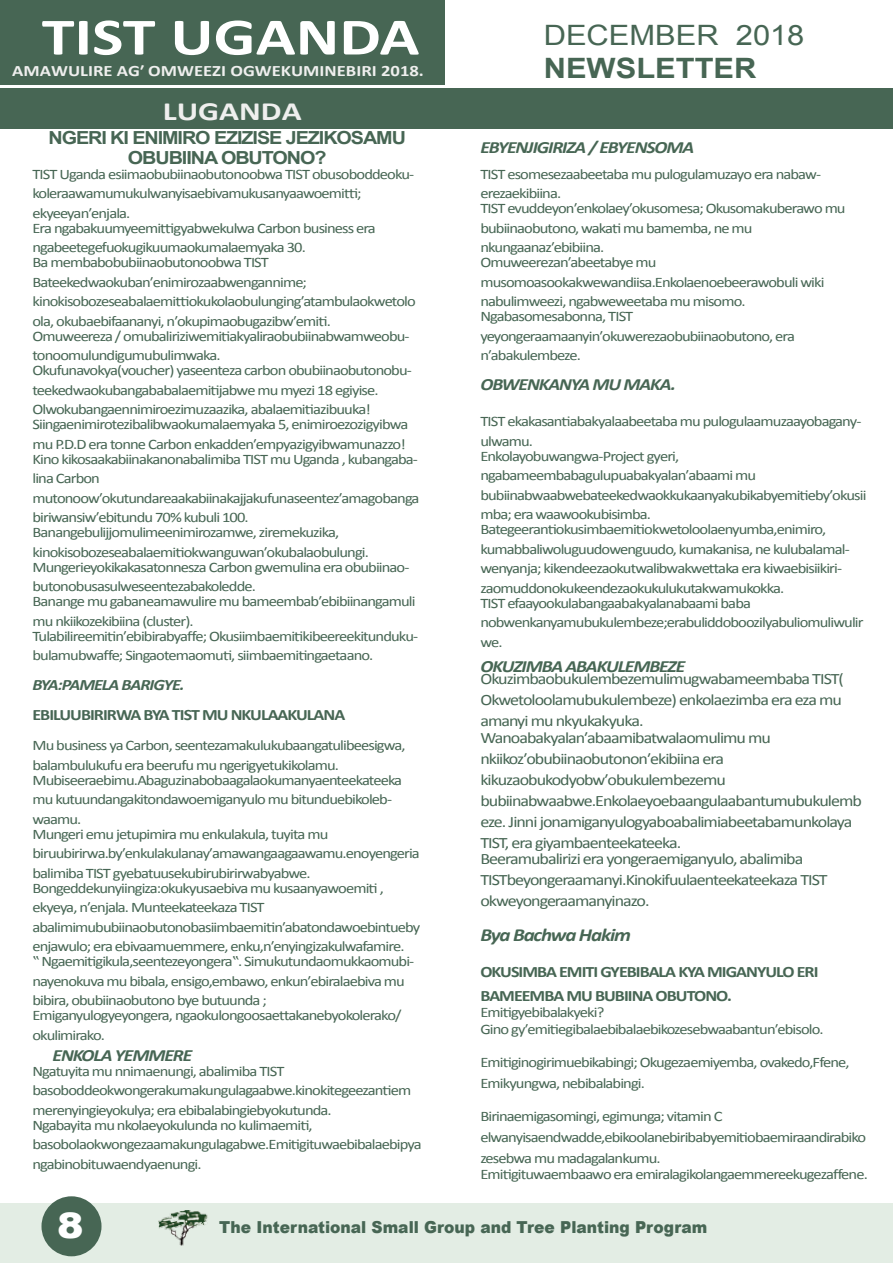
<style>
.page{position:relative;width:893px;height:1263px;background:#fff}
.page>*{position:absolute;margin:0;border:0;box-sizing:border-box;transform-origin:0 0}
.t1{font:700 52.95px "Calibri";color:#fff;scale:1.25 1}
.t2{font:900 35.25px "Arial";color:#fff;scale:1.13 1}
.t3{font:28.05px "Arial";color:#476654;scale:1.1 1}
.t4{font:700 28.05px "Arial";color:#476654;scale:1.1 1}
.t5{font:700 26.4px "Calibri";color:#efefee;scale:1.25 1}
.t6{font:italic 700 18.45px "Calibri";letter-spacing:-.055em;color:#476654;scale:1.14 1}
.t7{font:700 18px/19.5px "Arial";letter-spacing:-.055em;color:#476654;text-align:center;scale:1.1 1}
.t8{font:italic 700 17.1px "Calibri";letter-spacing:-.055em;color:#476654;scale:1.14 1}
.t9{font:900 16.5px "Arial";color:#476654;scale:.94 1}
.t10{font:15.9px/21px "Calibri";letter-spacing:-.055em;color:#476654;scale:1.14 1}
.t11{font:700 15.9px/24px "Calibri";letter-spacing:-.055em;color:#476654;scale:1.14 1}
.t12{font:700 15.9px "Calibri";color:#efefee;scale:1.18 1}
.t13{font:italic 700 15.9px "Calibri";letter-spacing:-.055em;color:#476654;scale:1.14 1}
.t14{font:14.55px/19.5px "Calibri";letter-spacing:-.055em;color:#476654;scale:1.14 1}
</style>
<div class="page">
<div style="left:0;top:0;width:445px;height:84px;background:#476654"></div>
<div style="left:0;top:1203px;width:893px;height:60px;background:#e3ede4"></div>
<div style="left:42px;top:1196px;width:60px;height:60px;background:#476654;border-radius:50%"></div>
<img style="left:158px;top:1210px;width:50px;height:36px">
<div style="left:0;top:88px;width:893px;height:41px;background:#476654"></div>
<h1 class="t1" style="left:42px;top:3px;width:304px">TIST UGANDA</h1>
<p class="t12" style="left:12px;top:61px;width:350px">AMAWULIRE AGʹ OMWEEZI OGWEKUMINEBIRI 2018.</p>
<h3 class="t5" style="left:163px;top:95px;width:113px">LUGANDA</h3>
<p class="t7" style="left:48px;top:129px;width:327px">NGERI KI ENIMIRO EZIZISE JEZIKOSAMU<br>OBUBIINA OBUTONO?</p>
<p class="t14" style="left:32px;top:164px;width:336px">TIST Uganda esiimaobubiinaobutonoobwa TIST obusoboddeoku&shy;koleraawamumukulwanyisaebivamukusanyaawoemitti; ekyeeyanʹenjala.</p>
<p class="t14" style="left:32px;top:218px;width:303px">Era ngabakuumyeemittigyabwekulwa Carbon business era ngabeetegefuokugikuumaokumalaemyaka 30.</p>
<p class="t14" style="left:32px;top:253px;width:338px">Ba membabobubiinaobutonoobwa TIST Bateekedwaokubanʹenimirozaabwengannime; kinokisobozeseabalaemittiokukolaobulungingʹatambulaokwetolo ola, okubaebifaananyi, nʹokupimaobugazibwʹemiti.</p>
<p class="t14" style="left:32px;top:326px;width:332px">Omuweereza / omubaliriziwemitiakyaliraobubiinabwamweobu&shy;tonoomulundigumubulimwaka.</p>
<p class="t14" style="left:32px;top:361px;width:334px">Okufunavokya(voucher) yaseenteza carbon obubiinaobutonobu&shy;teekedwaokubangababalaemitijabwe mu myezi 18 egiyise.<br>Olwokubangaennimiroezimuzaazika, abalaemitiazibuuka!</p>
<p class="t14" style="left:32px;top:415px;width:331px">Siingaenimirotezibalibwaokumalaemyaka 5, enimiroezozigyibwa mu P.D.D era tonne Carbon enkaddenʹempyazigyibwamunazzo!</p>
<p class="t14" style="left:32px;top:449px;width:341px">Kino kikosaakabiinakanonabalimiba TIST mu Uganda , kubangaba&shy;lina Carbon mutonoowʹokutundareaakabiinakajjakufunaseentezʹamagobanga biriwansiwʹebitundu 70% kubuli 100.</p>
<p class="t14" style="left:32px;top:523px;width:297px">Banangebulijjomulimeenimirozamwe, ziremekuzika, kinokisobozeseabalaemitiokwanguwanʹokubalaobulungi.</p>
<p class="t14" style="left:32px;top:557px;width:332px">Mungerieyokikakasatonnesza Carbon gwemulina era obubiinao&shy;butonobusasulweseentezabakoledde.</p>
<p class="t14" style="left:32px;top:592px;width:337px">Banange mu gabaneamawulire mu bameembabʹebibiinangamuli mu nkiikozekibiina (cluster).</p>
<p class="t14" style="left:32px;top:626px;width:340px">Tulabilireemitinʹebibirabyaffe; Okusiimbaemitikibeereekitunduku&shy;bulamubwaffe; Singaotemaomuti, siimbaemitingaetaano.</p>
<p class="t13" style="left:32px;top:675px;width:135px">BYA:PAMELA BARIGYE.</p>
<p class="t11" style="left:32px;top:703px;width:276px">EBILUUBIRIRWA BYA TIST MU NKULAAKULANA</p>
<p class="t14" style="left:32px;top:736px;width:329px">Mu business ya Carbon, seentezamakulukubaangatulibeesigwa, balambulukufu era beerufu mu ngerigyetukikolamu.</p>
<p class="t14" style="left:32px;top:770px;width:326px">Mubiseeraebimu.Abaguzinabobaagalaokumanyaenteekateeka mu kutuundangakitondawoemiganyulo mu bitunduebikoleb&shy;waamu.</p>
<p class="t14" style="left:32px;top:824px;width:341px">Mungeri emu jetupimira mu enkulakula, tuyita mu biruubirirwa.byʹenkulakulanayʹamawangaagaawamu.enoyengeria balimiba TIST gyebatuusekubirubirirwabyabwe.</p>
<p class="t14" style="left:32px;top:878px;width:342px">Bongeddekunyiingiza:okukyusaebiva mu kusaanyawoemiti , ekyeya, nʹenjala. Munteekateekaza TIST abalimimububiinaobutonobasiimbaemitinʹabatondawoebintueby enjawulo; era ebivaamuemmere, enku,nʹenyingizakulwafamire.</p>
<p class="t14" style="left:32px;top:952px;width:336px">‟ Ngaemitigikula,seentezeyongera‟. Simukutundaomukkaomubi&shy;nayenokuva mu bibala, ensigo,embawo, enkunʹebiralaebiva mu bibira, obubiinaobutono bye butuunda ;</p>
<p class="t14" style="left:32px;top:1006px;width:325px">Emiganyulogyeyongera, ngaokulongoosaettakanebyokolerako/ okulimirako.</p>
<p class="t8" style="left:53px;top:1044px;width:124px">ENKOLA YEMMERE</p>
<p class="t14" style="left:32px;top:1061px;width:334px">Ngatuyita mu nnimaenungi, abalimiba TIST basoboddeokwongerakumakungulagaabwe.kinokitegeezantiem merenyingieyokulya; era ebibalabingiebyokutunda.</p>
<p class="t14" style="left:32px;top:1115px;width:343px">Ngabayita mu nkolaeyokulunda no kulimaemiti, basobolaokwongezaamakungulagabwe.Emitigituwaebibalaebipya ngabinobituwaendyaenungi.</p>
<h3 class="t3" style="left:544px;top:17px;width:238px">DECEMBER 2018</h3>
<h3 class="t4" style="left:544px;top:50px;width:195px">NEWSLETTER</h3>
<p class="t8" style="left:480px;top:137px;width:189px">EBYENJIGIRIZA / EBYENSOMA</p>
<p class="t14" style="left:480px;top:164px;width:300px">TIST esomesezaabeetaba mu pulogulamuzayo era nabaw&shy;erezaekibiina.</p>
<p class="t14" style="left:480px;top:199px;width:322px">TIST evuddeyonʹenkolaeyʹokusomesa; Okusomakuberawo mu bubiinaobutono, wakati mu bamemba, ne mu nkungaanazʹebibiina.</p>
<p class="t14" style="left:480px;top:253px;width:303px">Omuweerezanʹabeetabye mu musomoasookakwewandiisa.Enkolaenoebeerawobuli wiki nabulimweezi, ngabweweetaba mu misomo.</p>
<p class="t14" style="left:480px;top:307px;width:277px">Ngabasomesabonna, TIST yeyongeraamaanyinʹokuwerezaobubiinaobutono, era nʹabakulembeze.</p>
<p class="t8" style="left:480px;top:374px;width:173px">OBWENKANYA MU MAKA.</p>
<p class="t14" style="left:480px;top:412px;width:336px">TIST ekakasantiabakyalaabeetaba mu pulogulaamuzaayobagany&shy;ulwamu.</p>
<p class="t14" style="left:480px;top:446px;width:340px">Enkolayobuwangwa-Project gyeri, ngabameembabagulupuabakyalanʹabaami mu bubiinabwaabwebateekedwaokkukaanyakubikabyemitiebyʹokusii mba; era waawookubisimba.</p>
<p class="t14" style="left:480px;top:520px;width:325px">Bategeerantiokusimbaemitiokwetoloolaenyumba,enimiro, kumabbaliwoluguudowenguudo, kumakanisa, ne kulubalamal&shy;wenyanja; kikendeezaokutwalibwakwettaka era kiwaebisiikiri&shy;zaomuddonokukeendezaokukulukutakwamukokka.</p>
<p class="t14" style="left:480px;top:593px;width:338px">TIST efaayookulabangaabakyalanabaami baba nobwenkanyamubukulembeze;erabuliddoboozilyabuliomuliwulir we.</p>
<p class="t8" style="left:480px;top:656px;width:181px">OKUZIMBA ABAKULEMBEZE</p>
<p class="t10" style="left:480px;top:668px;width:321px">Okuzimbaobukulembezemulimugwabameembaba TIST(<br>Okwetoloolamubukulembeze) enkolaezimba era eza mu amanyi mu nkyukakyuka.</p>
<p class="t10" style="left:480px;top:727px;width:336px">Wanoabakyalanʹabaamibatwalaomulimu mu nkiikozʹobubiinaobutononʹekibiina era kikuzaobukodyobwʹobukulembezemu bubiinabwaabwe.Enkolaeyoebaangulaabantumubukulemb eze. Jinni jonamiganyulogyaboabalimiabeetabamunkolaya TIST, era giyambaenteekateeka.</p>
<p class="t10" style="left:480px;top:849px;width:306px">Beeramubalirizi era yongeraemiganyulo, abalimiba<br>TISTbeyongeraamanyi.Kinokifuulaenteekateekaza TIST okweyongeraamanyinazo.</p>
<p class="t6" style="left:480px;top:923px;width:134px">Bya Bachwa Hakim</p>
<p class="t11" style="left:480px;top:959px;width:298px">OKUSIMBA EMITI GYEBIBALA KYA MIGANYULO ERI<br>BAMEEMBA MU BUBIINA OBUTONO.</p>
<p class="t14" style="left:480px;top:1004px;width:303px;line-height:16.5px">Emitigyebibalakyeki?<br>Gino gyʹemitiegibalaebibalaebikozesebwaabantunʹebisolo.</p>
<p class="t14" style="left:480px;top:1051px;width:325px;line-height:21px">Emitiginogirimuebikabingi; Okugezaemiyemba, ovakedo,Ffene,<br>Emikyungwa, nebibalabingi.</p>
<p class="t14" style="left:480px;top:1105px;width:340px;line-height:21px">Birinaemigasomingi, egimunga; vitamin C elwanyisaendwadde,ebikoolanebiribabyemitiobaemiraandirabiko zesebwa mu madagalankumu.</p>
<p class="t14" style="left:480px;top:1165px;width:341px">Emitigituwaembaawo era emiralagikolangaemmereekugezaffene.</p>
<h2 class="t2" style="left:57px;top:1200px;width:25px">8</h2>
<p class="t9" style="left:219px;top:1215px;width:521px">The International Small Group and Tree Planting Program</p>
</div>
